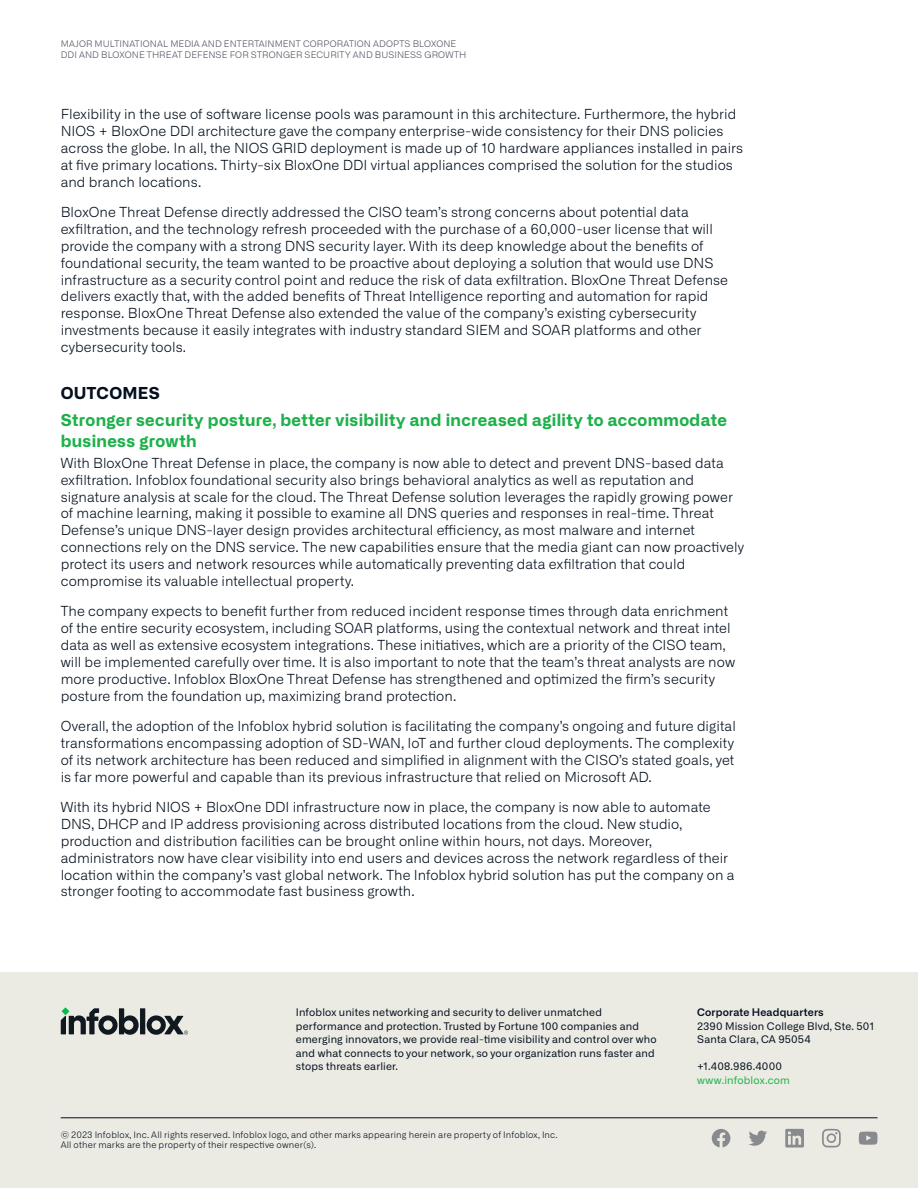
<style>
.page{position:relative;width:918px;height:1188px;background:#fff}
.page>*{position:absolute;margin:0;border:0;box-sizing:border-box;transform-origin:0 0}
.Heading_Level_1{font:700 16.5px/20.2px "Alliance No.2";letter-spacing:.02em;color:#1eb14b}
.Section{font:700 16.5px "Alliance No.2";letter-spacing:.015em;color:#030f1e}
.Body_text{font:300 13.8px/16.8px "Alliance No.1";letter-spacing:.005em;color:#030f1e}
.t1{font:10.5px/13.5px "Alliance No.1";letter-spacing:.015em;color:#030f1e}
.t2{font:600 10.5px "Alliance No.1";letter-spacing:.015em;color:#030f1e}
.t3{font:10.5px "Alliance No.1";letter-spacing:.015em;color:#1eb14b}
.t4{font:300 9px/9.8px "Alliance No.1";letter-spacing:.02em;color:#030f1e}
.t5{font:300 9px/10.5px "Alliance No.1";letter-spacing:.015em;color:#4d515e}
</style>
<div class="page">
<div style="left:0;top:972px;width:918px;height:216px;background:#ebebe4"></div>
<div style="left:140px;top:1008px;width:5px;height:26px;background:#101820"></div>
<svg style="left:147px;top:1015px;width:41px;height:20px"></svg>
<svg style="left:61px;top:1008px;width:78px;height:27px"></svg>
<svg style="left:822px;top:1129px;width:19px;height:18px"></svg>
<svg style="left:859px;top:1132px;width:19px;height:13px"></svg>
<svg style="left:749px;top:1131px;width:18px;height:15px"></svg>
<svg style="left:785px;top:1129px;width:19px;height:19px"></svg>
<svg style="left:712px;top:1129px;width:18px;height:18px"></svg>
<hr style="left:61px;top:1118px;width:817px;height:1px;background:#030f1e">
<p class="t5" style="left:61px;top:39px;width:407px">MAJOR MULTINATIONAL MEDIA AND ENTERTAINMENT CORPORATION ADOPTS BLOXONE<br>DDI AND BLOXONE THREAT DEFENSE FOR STRONGER SECURITY AND BUSINESS GROWTH</p>
<p class="Body_text" style="left:61px;top:106px;width:684px">Flexibility in the use of software license pools was paramount in this architecture. Furthermore, the hybrid NIOS + BloxOne DDI architecture gave the company enterprise-wide consistency for their DNS policies across the globe. In all, the NIOS GRID deployment is made up of 10 hardware appliances installed in pairs at five primary locations. Thirty-six BloxOne DDI virtual appliances comprised the solution for the studios and branch locations.</p>
<p class="Body_text" style="left:61px;top:204px;width:669px">BloxOne Threat Defense directly addressed the CISO team’s strong concerns about potential data exfiltration, and the technology refresh proceeded with the purchase of a 60,000-user license that will provide the company with a strong DNS security layer. With its deep knowledge about the benefits of foundational security, the team wanted to be proactive about deploying a solution that would use DNS infrastructure as a security control point and reduce the risk of data exfiltration. BloxOne Threat Defense delivers exactly that, with the added benefits of Threat Intelligence reporting and automation for rapid response. BloxOne Threat Defense also extended the value of the company’s existing cybersecurity investments because it easily integrates with industry standard SIEM and SOAR platforms and other cybersecurity tools.</p>
<p class="Section" style="left:61px;top:382px;width:101px">OUTCOMES</p>
<p class="Heading_Level_1" style="left:61px;top:410px;width:668px">Stronger security posture, better visibility and increased agility to accommodate business growth</p>
<p class="Body_text" style="left:61px;top:454px;width:685px">With BloxOne Threat Defense in place, the company is now able to detect and prevent DNS-based data exfiltration. Infoblox foundational security also brings behavioral analytics as well as reputation and signature analysis at scale for the cloud. The Threat Defense solution leverages the rapidly growing power of machine learning, making it possible to examine all DNS queries and responses in real-time. Threat Defense’s unique DNS-layer design provides architectural efficiency, as most malware and internet connections rely on the DNS service. The new capabilities ensure that the media giant can now proactively protect its users and network resources while automatically preventing data exfiltration that could compromise its valuable intellectual property.</p>
<p class="Body_text" style="left:61px;top:603px;width:676px">The company expects to benefit further from reduced incident response times through data enrichment of the entire security ecosystem, including SOAR platforms, using the contextual network and threat intel data as well as extensive ecosystem integrations. These initiatives, which are a priority of the CISO team, will be implemented carefully over time. It is also important to note that the team’s threat analysts are now more productive. Infoblox BloxOne Threat Defense has strengthened and optimized the firm’s security posture from the foundation up, maximizing brand protection.</p>
<p class="Body_text" style="left:61px;top:718px;width:677px">Overall, the adoption of the Infoblox hybrid solution is facilitating the company’s ongoing and future digital transformations encompassing adoption of SD-WAN, IoT and further cloud deployments. The complexity of its network architecture has been reduced and simplified in alignment with the CISO’s stated goals, yet is far more powerful and capable than its previous infrastructure that relied on Microsoft AD.</p>
<p class="Body_text" style="left:61px;top:799px;width:675px">With its hybrid NIOS + BloxOne DDI infrastructure now in place, the company is now able to automate DNS, DHCP and IP address provisioning across distributed locations from the cloud. New studio, production and distribution facilities can be brought online within hours, not days. Moreover, administrators now have clear visibility into end users and devices across the network regardless of their location within the company’s vast global network. The Infoblox hybrid solution has put the company on a stronger footing to accommodate fast business growth.</p>
<p class="t1" style="left:296px;top:1006px;width:362px">Infoblox unites networking and security to deliver unmatched performance and protection. Trusted by Fortune 100 companies and emerging innovators, we provide real-time visibility and control over who and what connects to your network, so your organization runs faster and stops threats earlier.</p>
<p class="t2" style="left:697px;top:1006px;width:128px">Corporate Headquarters</p>
<p class="t1" style="left:697px;top:1019px;width:179px">2390 Mission College Blvd, Ste. 501<br>Santa Clara, CA 95054</p>
<p class="t1" style="left:697px;top:1059px;width:86px">+1.408.986.4000</p>
<p class="t3" style="left:697px;top:1073px;width:94px">www.infoblox.com</p>
<p class="t4" style="left:61px;top:1130px;width:499px">© 2023 Infoblox, Inc. All rights reserved. Infoblox logo, and other marks appearing herein are property of Infoblox, Inc.<br>All other marks are the property of their respective owner(s).</p>
</div>
